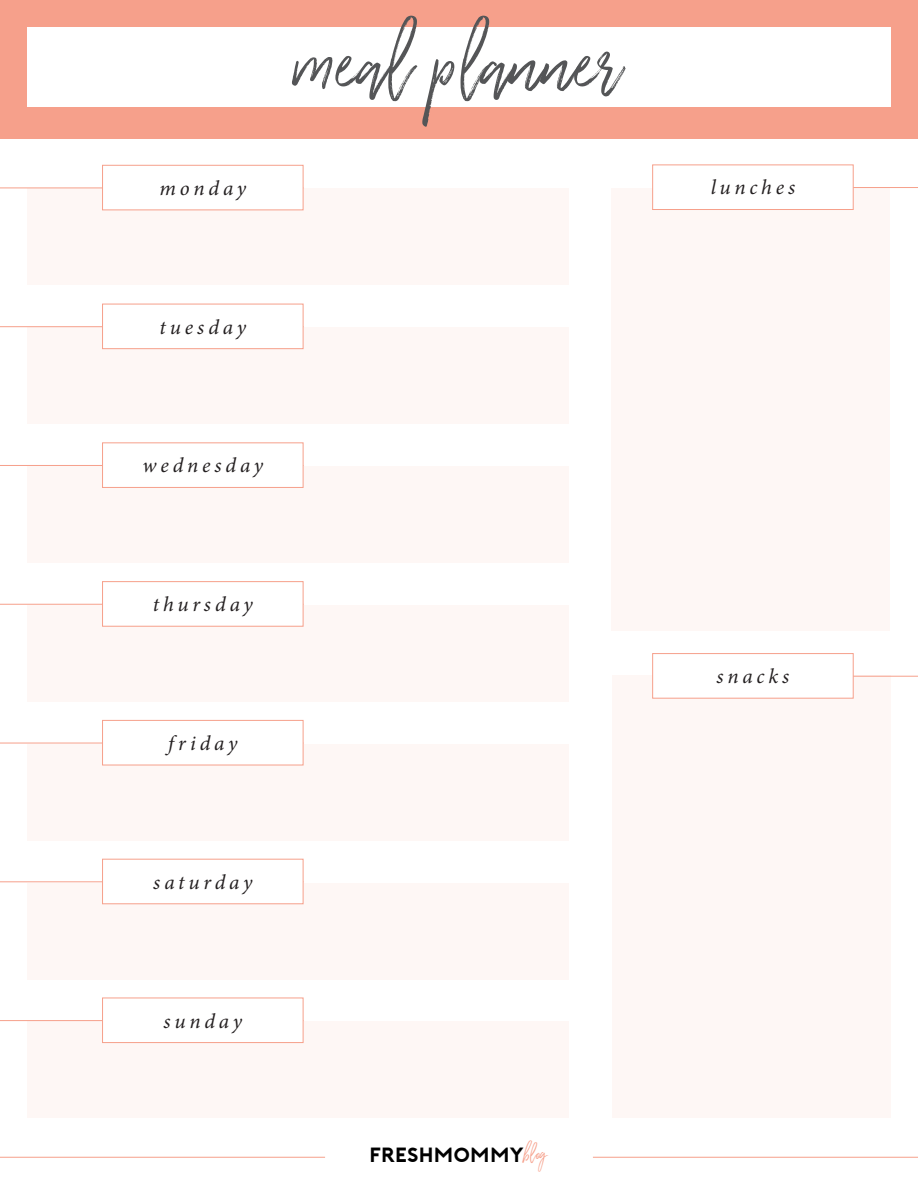
<style>
.page{position:relative;width:918px;height:1188px;background:#fff}
.page>*{position:absolute;margin:0;border:0;box-sizing:border-box;transform-origin:0 0}
.t1{font:135px "Wilderness Typeface";color:#545557}
.t2{font:italic 21px "Minion Pro";letter-spacing:.18em;color:#231f20}
.t3{font:20.55px "Porter Bold DEMO";letter-spacing:-.03em;color:#000}
.s1{font-family:"Wilderness Typeface";font-size:33px;color:#f6a08b}
</style>
<div class="page">
<div style="left:27px;top:188px;width:541px;height:97px;background:#fef7f5"></div>
<div style="left:27px;top:327px;width:541px;height:96px;background:#fef7f5"></div>
<div style="left:27px;top:466px;width:541px;height:96px;background:#fef7f5"></div>
<div style="left:27px;top:605px;width:541px;height:96px;background:#fef7f5"></div>
<div style="left:27px;top:744px;width:541px;height:96px;background:#fef7f5"></div>
<div style="left:27px;top:883px;width:541px;height:96px;background:#fef7f5"></div>
<div style="left:27px;top:1022px;width:541px;height:96px;background:#fef7f5"></div>
<hr style="left:0;top:188px;width:303px;height:1px;background:#f6a08b">
<div style="left:102px;top:165px;width:201px;height:45px;background:#fff;border:1px solid #f6a08b"></div>
<hr style="left:0;top:326px;width:303px;height:1px;background:#f6a08b">
<div style="left:102px;top:304px;width:201px;height:45px;background:#fff;border:1px solid #f6a08b"></div>
<hr style="left:0;top:465px;width:303px;height:1px;background:#f6a08b">
<div style="left:102px;top:442px;width:201px;height:46px;background:#fff;border:1px solid #f6a08b"></div>
<hr style="left:0;top:604px;width:303px;height:1px;background:#f6a08b">
<div style="left:102px;top:581px;width:201px;height:46px;background:#fff;border:1px solid #f6a08b"></div>
<hr style="left:0;top:743px;width:303px;height:1px;background:#f6a08b">
<div style="left:102px;top:720px;width:201px;height:45px;background:#fff;border:1px solid #f6a08b"></div>
<hr style="left:0;top:881px;width:303px;height:1px;background:#f6a08b">
<div style="left:102px;top:859px;width:201px;height:45px;background:#fff;border:1px solid #f6a08b"></div>
<hr style="left:0;top:1020px;width:303px;height:1px;background:#f6a08b">
<div style="left:102px;top:998px;width:201px;height:45px;background:#fff;border:1px solid #f6a08b"></div>
<div style="left:0;top:0;width:918px;height:138px;background:#f6a08b"></div>
<hr style="left:0;top:1157px;width:325px;height:1px;background:#f6a08b">
<hr style="left:593px;top:1157px;width:325px;height:1px;background:#f6a08b">
<div style="left:27px;top:28px;width:863px;height:79px;background:#fff"></div>
<div style="left:612px;top:676px;width:279px;height:442px;background:#fef7f5"></div>
<div style="left:612px;top:188px;width:278px;height:443px;background:#fef7f5"></div>
<hr style="left:655px;top:187px;width:263px;height:1px;background:#f6a08b">
<div style="left:652px;top:165px;width:202px;height:45px;background:#fff;border:1px solid #f6a08b"></div>
<hr style="left:655px;top:676px;width:263px;height:1px;background:#f6a08b">
<div style="left:652px;top:653px;width:202px;height:46px;background:#fff;border:1px solid #f6a08b"></div>
<p class="t2" style="left:159px;top:174px;width:88px">monday</p>
<h1 class="t1" style="left:295px;top:-1px;width:330px">meal planner</h1>
<p class="t2" style="left:160px;top:313px;width:88px">tuesday</p>
<p class="t2" style="left:143px;top:451px;width:122px">wednesday</p>
<p class="t2" style="left:153px;top:590px;width:101px">thursday</p>
<p class="t2" style="left:168px;top:729px;width:71px">friday</p>
<p class="t2" style="left:153px;top:868px;width:101px">saturday</p>
<p class="t2" style="left:164px;top:1007px;width:80px">sunday</p>
<p class="t3" style="left:369px;top:1144px;width:180px">FRESHMOMMY<span class="s1">blog</span></p>
<p class="t2" style="left:711px;top:173px;width:86px">lunches</p>
<p class="t2" style="left:717px;top:662px;width:74px">snacks</p>
</div>
